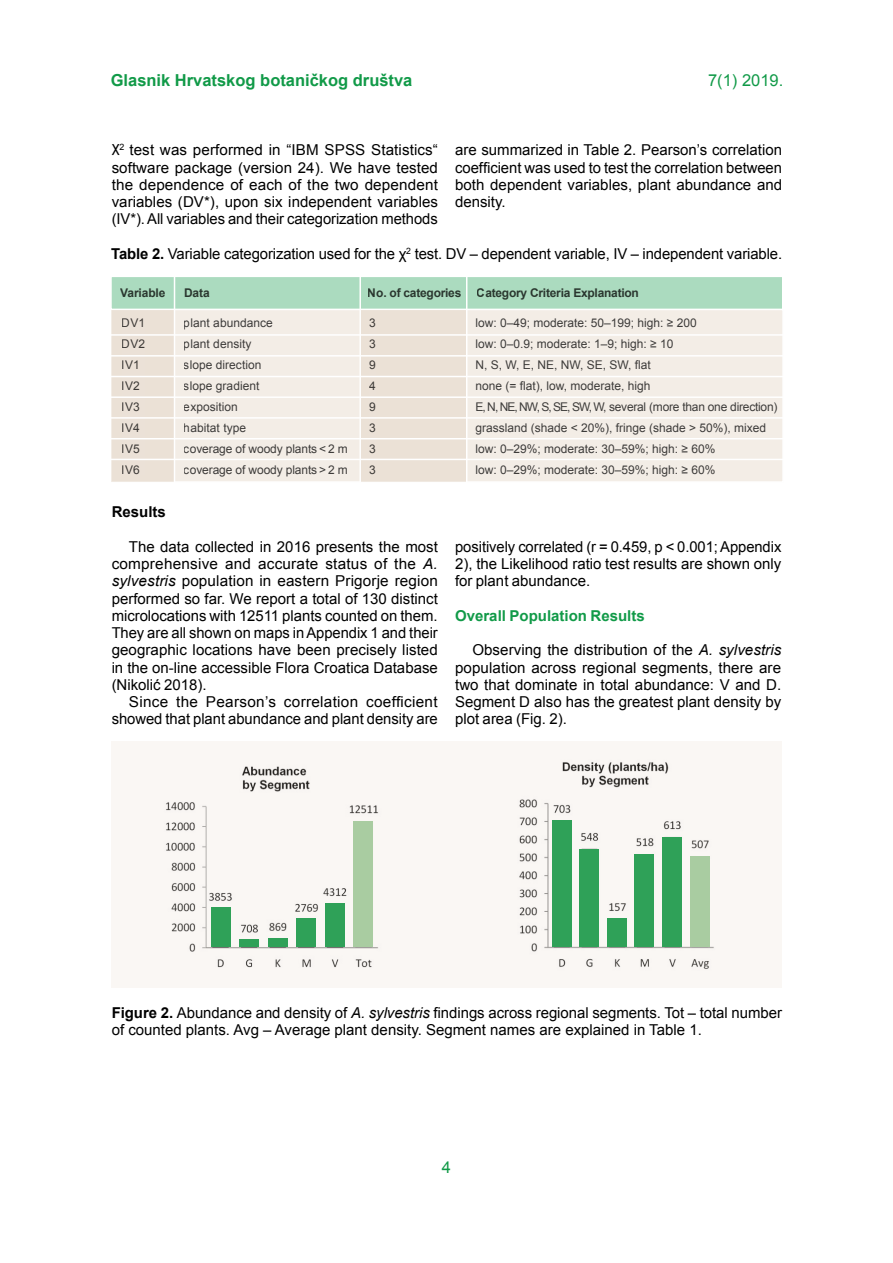
<style>
.page{position:relative;width:893px;height:1263px;background:#fff}
.page>*{position:absolute;margin:0;border:0;box-sizing:border-box;transform-origin:0 0}
.t1{font:700 16.5px "Arial";color:#119a48}
.t2{font:16.5px "Arial";color:#119a48}
.t3{font:15px/17.2px "Arial";color:#000;text-align:justify}
.t4{font:700 15px "Arial";color:#119a48}
.t5{font:700 15px "Arial";color:#000}
.t6{font:12px/21px "Arial";color:#000}
.t7{font:700 12px "Arial";letter-spacing:-.02em;color:#000}
.s1{font-weight:700}
.s2{font-style:italic}
</style>
<div class="page">
<div style="left:110px;top:276px;width:673px;height:34px;background:#abdbbf;border:2px solid #fff"></div>
<div style="left:110px;top:309px;width:674px;height:174px;background:#f3ede6;border:2px solid #fff"></div>
<div style="left:112px;top:310px;width:62px;height:171px;background:#ebe1d6"></div>
<div style="left:360px;top:310px;width:107px;height:171px;background:#ebe1d6"></div>
<hr style="left:104px;top:417px;width:706px;height:2px;background:#fff">
<hr style="left:104px;top:376px;width:706px;height:1px;background:#fff">
<hr style="left:104px;top:459px;width:706px;height:1px;background:#fff">
<hr style="left:104px;top:396px;width:706px;height:2px;background:#fff">
<hr style="left:104px;top:355px;width:706px;height:2px;background:#fff">
<hr style="left:104px;top:438px;width:706px;height:1px;background:#fff">
<hr style="left:104px;top:334px;width:706px;height:2px;background:#fff">
<hr style="left:174px;top:269px;width:1px;height:225px;background:#fff">
<hr style="left:359px;top:268px;width:2px;height:225px;background:#fff">
<hr style="left:466px;top:268px;width:1px;height:232px;background:#fff">
<svg style="left:112px;top:742px;width:670px;height:246px;fill:#faf7f4"></svg>
<p class="t1" style="left:111px;top:69px;width:303px">Glasnik Hrvatskog botaničkog društva</p>
<p class="t2" style="left:708px;top:70px;width:77px">7(1) 2019.</p>
<p class="t3" style="left:112px;top:142px;width:328px">χ<sup>2</sup> test was performed in “IBM SPSS Statistics“ software package (version 24). We have tested the dependence of each of the two dependent variables (DV*), upon six independent variables (IV*). All variables and their categorization methods</p>
<p class="t3" style="left:455px;top:142px;width:329px">are summarized in Table 2. Pearson’s correlation coefficient was used to test the correlation between both dependent variables, plant abundance and density.</p>
<p class="t3" style="left:111px;top:245px;width:672px"><span class="s1">Table 2.</span> Variable categorization used for the χ<sup>2</sup> test. DV – dependent variable, IV – independent variable.</p>
<p class="t7" style="left:120px;top:285px;width:47px">Variable</p>
<p class="t7" style="left:184px;top:285px;width:27px">Data</p>
<p class="t7" style="left:368px;top:285px;width:95px">No. of categories</p>
<p class="t7" style="left:477px;top:285px;width:163px">Category Criteria Explanation</p>
<p class="t6" style="left:122px;top:313px;width:25px">DV1<br>DV2<br>IV1<br>IV2<br>IV3<br>IV4<br>IV5<br>IV6</p>
<p class="t6" style="left:184px;top:313px;width:165px">plant abundance<br>plant density<br>slope direction<br>slope gradient<br>exposition<br>habitat type<br>coverage of woody plants &lt; 2 m coverage of woody plants &gt; 2 m</p>
<p class="t6" style="left:369px;top:313px;width:8px;text-align:justify">3<br>3<br>9<br>4<br>9<br>3<br>3<br>3</p>
<p class="t6" style="left:475px;top:313px;width:303px">low: 0–49; moderate: 50–199; high: ≥ 200<br>low: 0–0.9; moderate: 1–9; high: ≥ 10<br>N, S, W, E, NE, NW, SE, SW, flat<br>none (= flat), low, moderate, high<br>E, N, NE, NW, S, SE, SW, W, several (more than one direction) grassland (shade &lt; 20%), fringe (shade &gt; 50%), mixed low: 0–29%; moderate: 30–59%; high: ≥ 60%<br>low: 0–29%; moderate: 30–59%; high: ≥ 60%</p>
<p class="t5" style="left:112px;top:502px;width:56px">Results</p>
<p class="t3" style="left:112px;top:538px;width:328px;text-indent:17px">The data collected in 2016 presents the most comprehensive and accurate status of the <span class="s2">A. sylvestris</span> population in eastern Prigorje region performed so far. We report a total of 130 distinct microlocations with 12511 plants counted on them.<br>They are all shown on maps in Appendix 1 and their geographic locations have been precisely listed in the on-line accessible Flora Croatica Database (Nikolić 2018).</p>
<p class="t3" style="left:112px;top:693px;width:328px;text-align:right">Since the Pearson’s correlation coefficient showed that plant abundance and plant density are</p>
<p class="t3" style="left:455px;top:538px;width:328px">positively correlated (r = 0.459, p &lt; 0.001; Appendix 2), the Likelihood ratio test results are shown only for plant abundance.</p>
<p class="t4" style="left:455px;top:606px;width:191px">Overall Population Results</p>
<p class="t3" style="left:455px;top:642px;width:328px;text-indent:17px">Observing the distribution of the <span class="s2">A. sylvestris </span>population across regional segments, there are two that dominate in total abundance: V and D.<br>Segment D also has the greatest plant density by plot area (Fig. 2).</p>
<p class="t3" style="left:112px;top:1004px;width:672px"><span class="s1">Figure 2.</span> Abundance and density of <span class="s2">A. sylvestris</span> findings across regional segments. Tot – total number of counted plants. Avg – Average plant density. Segment names are explained in Table 1.</p>
<p class="t2" style="left:442px;top:1156px;width:11px">4</p>
<p class="t2" style="left:442px;top:1156px;width:11px">7</p>
</div>
